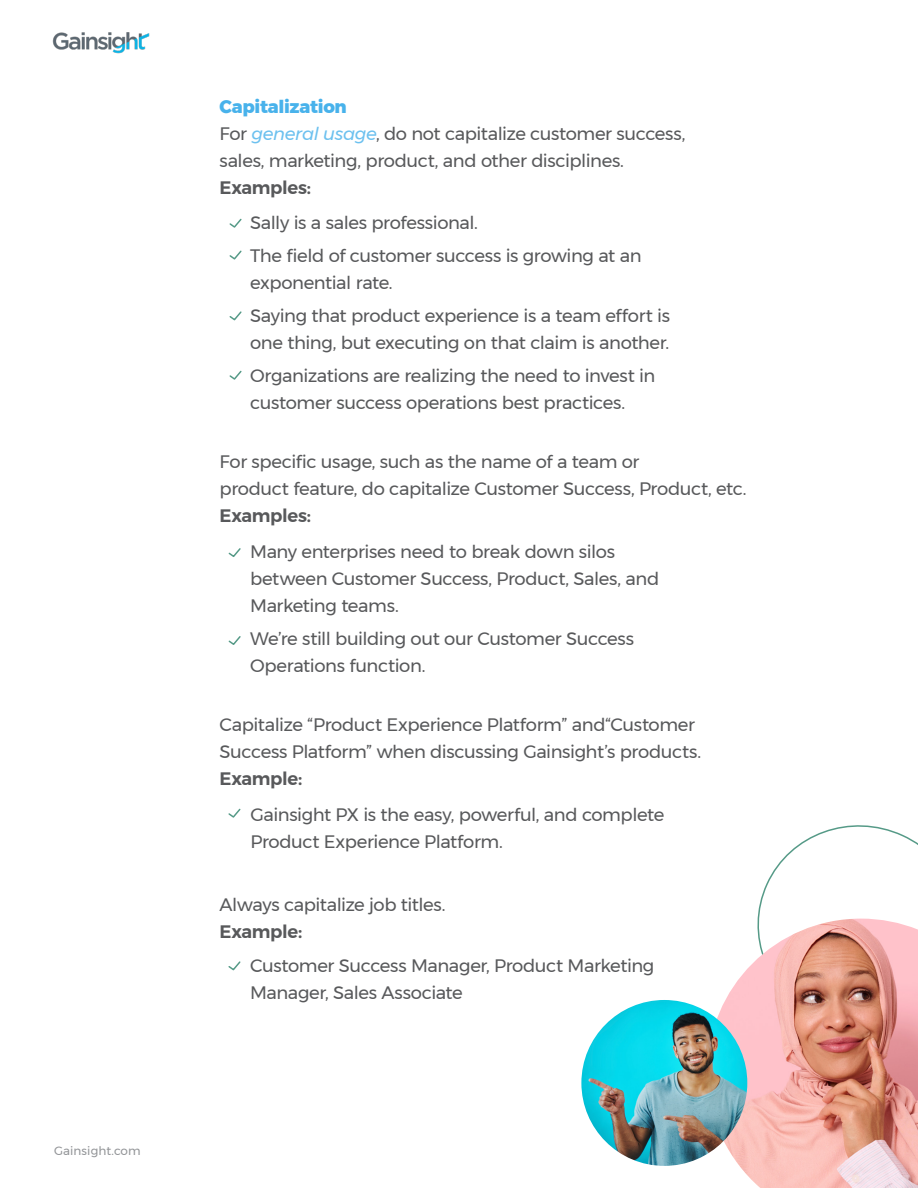
<style>
.page{position:relative;width:918px;height:1188px;background:#fff}
.page>*{position:absolute;margin:0;border:0;box-sizing:border-box;transform-origin:0 0}
.t1{font:18px/27px "Montserrat";letter-spacing:-.02em;color:#58595b}
.t2{font:600 18px "Montserrat";letter-spacing:-.02em;color:#58595b}
.t3{font:12px "Montserrat";letter-spacing:.01em;color:#939598}
.s1{font-weight:800;color:#48b2eb}
.s2{font-style:italic;color:#6dc1ef}
</style>
<div class="page">
<img style="left:52px;top:32px;width:98px;height:22px">
<svg style="left:229px;top:218px;width:13px;height:10px"></svg>
<svg style="left:229px;top:250px;width:13px;height:10px"></svg>
<svg style="left:229px;top:311px;width:13px;height:10px"></svg>
<svg style="left:229px;top:370px;width:13px;height:10px"></svg>
<svg style="left:228px;top:548px;width:13px;height:9px"></svg>
<svg style="left:228px;top:636px;width:13px;height:9px"></svg>
<svg style="left:228px;top:808px;width:13px;height:10px"></svg>
<svg style="left:228px;top:961px;width:13px;height:10px"></svg>
<svg style="left:757px;top:825px;width:161px;height:94px"></svg>
<img style="left:707px;top:919px;width:211px;height:269px">
<img style="left:581px;top:1000px;width:166px;height:166px;border-radius:83px">
<p class="t3" style="left:54px;top:1141px;width:88px">Gainsight.com</p>
<p class="t1" style="left:220px;top:93px;width:467px"><span class="s1">Capitalization<br></span>For <span class="s2">general usage</span>, do not capitalize customer success, sales, marketing, product, and other disciplines.</p>
<p class="t2" style="left:220px;top:174px;width:93px">Examples:</p>
<p class="t1" style="left:250px;top:206px;width:393px;line-height:33px">Sally is a sales professional.<br>The field of customer success is growing at an</p>
<p class="t1" style="left:250px;top:266px;width:421px;line-height:33px">exponential rate.<br>Saying that product experience is a team effort is</p>
<p class="t1" style="left:250px;top:326px;width:420px;line-height:33px">one thing, but executing on that claim is another.<br>Organizations are realizing the need to invest in</p>
<p class="t1" style="left:250px;top:389px;width:376px">customer success operations best practices.</p>
<p class="t1" style="left:220px;top:448px;width:528px">For specific usage, such as the name of a team or<br>product feature, do capitalize Customer Success, Product, etc.</p>
<p class="t2" style="left:220px;top:501px;width:93px">Examples:</p>
<p class="t1" style="left:250px;top:538px;width:411px">Many enterprises need to break down silos between Customer Success, Product, Sales, and<br>Marketing teams.</p>
<p class="t1" style="left:250px;top:625px;width:385px">We’re still building out our Customer Success<br>Operations function.</p>
<p class="t1" style="left:220px;top:711px;width:483px">Capitalize “Product Experience Platform” and“Customer<br>Success Platform” when discussing Gainsight’s products.</p>
<p class="t2" style="left:220px;top:764px;width:84px">Example:</p>
<p class="t1" style="left:251px;top:800px;width:415px">Gainsight PX is the easy, powerful, and complete<br>Product Experience Platform.</p>
<p class="t1" style="left:220px;top:890px;width:227px">Always capitalize job titles.</p>
<p class="t2" style="left:220px;top:917px;width:84px">Example:</p>
<p class="t1" style="left:250px;top:952px;width:406px">Customer Success Manager, Product Marketing<br>Manager, Sales Associate</p>
</div>
